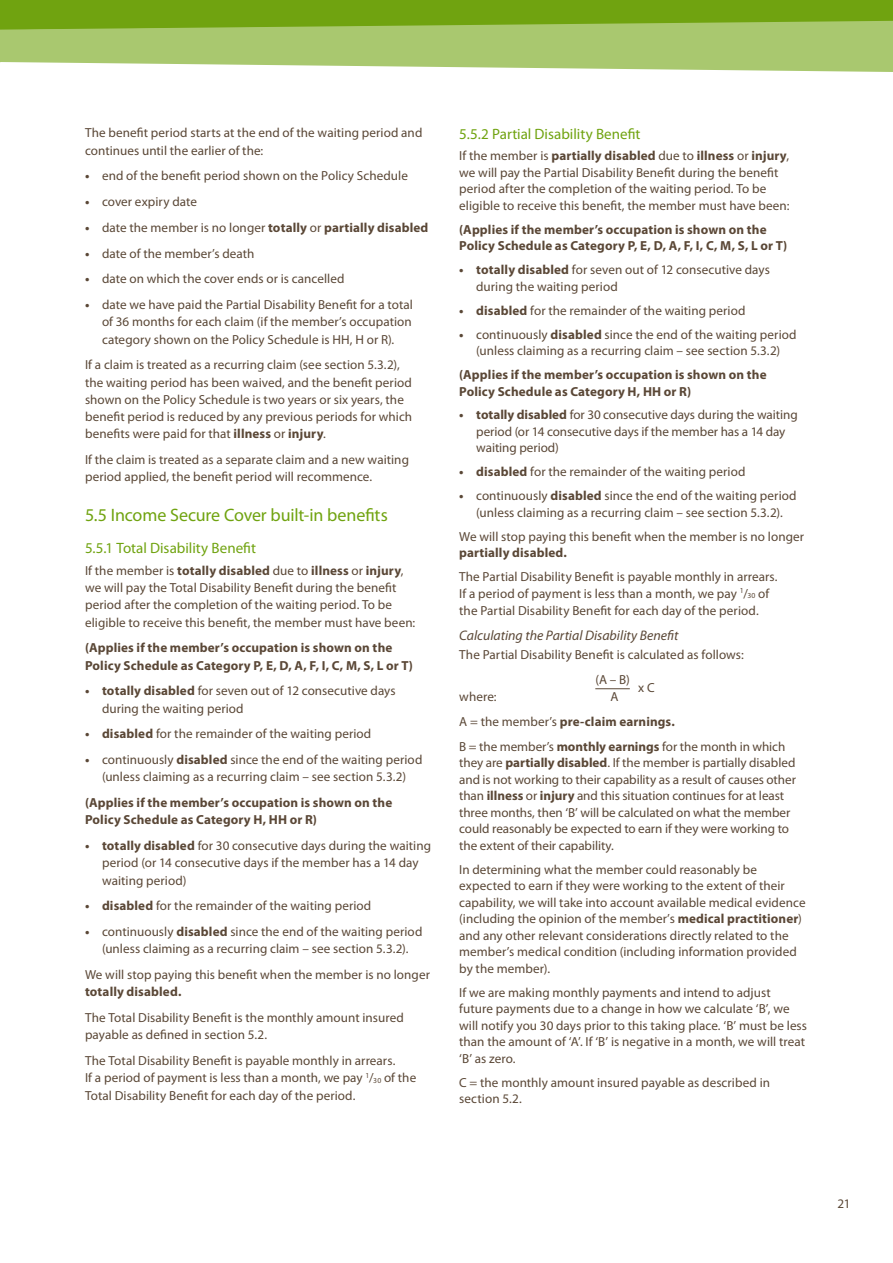
<style>
.page{position:relative;width:893px;height:1263px;background:#fff}
.page>*{position:absolute;margin:0;border:0;box-sizing:border-box;transform-origin:0 0}
.t1{font:18px "Myriad Pro";letter-spacing:-.01em;color:#70a310}
.t2{font:15px "Myriad Pro";color:#70a310}
.t3{font:italic 13.8px "Myriad Pro";color:#5a4736}
.t4{font:13.2px/16.5px "Myriad Pro";letter-spacing:.005em;color:#5a4736}
.t5{font:700 13.2px/17.2px "Myriad Pro";letter-spacing:.01em;color:#5a4736}
.s1{font-weight:700}
.s2{font-weight:400}
.s3{font-size:7.65px}
</style>
<div class="page">
<div style="left:0;top:0;width:893px;height:21px;background:#70a310"></div>
<svg style="left:0;top:21px;width:893px;height:51px;background:#acca75"></svg>
<hr style="left:595px;top:688px;width:35px;height:1px;background:#5a4736">
<p class="t4" style="left:85px;top:124px;width:339px;line-height:17.2px">The benefit period starts at the end of the waiting period and continues until the earlier of the:</p>
<p class="t4" style="left:85px;top:168px;width:324px"><span class="s1">•</span> end of the benefit period shown on the Policy Schedule</p>
<p class="t4" style="left:85px;top:193px;width:113px"><span class="s1">•</span> cover expiry date</p>
<p class="t5" style="left:85px;top:218px;width:345px">• <span class="s2">date the member is no longer</span> totally <span class="s2">or</span> partially disabled</p>
<p class="t4" style="left:85px;top:245px;width:171px"><span class="s1">•</span> date of the member’s death</p>
<p class="t4" style="left:85px;top:271px;width:261px"><span class="s1">•</span> date on which the cover ends or is cancelled</p>
<p class="t4" style="left:102px;top:296px;width:312px;line-height:17.2px;text-align:justify;text-indent:-17px"><span class="s1">•</span> date we have paid the Partial Disability Benefit for a total of 36 months for each claim (if the member’s occupation category shown on the Policy Schedule is HH, H or R).</p>
<p class="t4" style="left:85px;top:356px;width:329px;line-height:17.2px">If a claim is treated as a recurring claim (see section 5.3.2), the waiting period has been waived, and the benefit period shown on the Policy Schedule is two years or six years, the benefit period is reduced by any previous periods for which benefits were paid for that <span class="s1">illness</span> or <span class="s1">injury</span>.</p>
<p class="t4" style="left:85px;top:451px;width:325px;line-height:17.2px">If the claim is treated as a separate claim and a new waiting period applied, the benefit period will recommence.</p>
<h1 class="t1" style="left:85px;top:504px;width:303px">5.5 Income Secure Cover built-in benefits</h1>
<p class="t2" style="left:85px;top:539px;width:173px">5.5.1 Total Disability Benefit</p>
<p class="t4" style="left:85px;top:561px;width:332px;line-height:17.2px">If the member is <span class="s1">totally disabled</span> due to <span class="s1">illness</span> or <span class="s1">injury</span>, we will pay the Total Disability Benefit during the benefit period after the completion of the waiting period. To be eligible to receive this benefit, the member must have been:</p>
<p class="t5" style="left:85px;top:639px;width:330px">(Applies if the member’s occupation is shown on the<br>Policy Schedule as Category P, E, D, A, F, I, C, M, S, L or T)</p>
<p class="t4" style="left:102px;top:682px;width:294px;line-height:17.2px;text-indent:-17px"><span class="s1">• totally disabled</span> for seven out of 12 consecutive days during the waiting period</p>
<p class="t4" style="left:85px;top:725px;width:288px"><span class="s1">• disabled</span> for the remainder of the waiting period</p>
<p class="t4" style="left:85px;top:751px;width:339px;line-height:17.2px;text-align:center"><span class="s1">•</span> continuously <span class="s1">disabled</span> since the end of the waiting period (unless claiming as a recurring claim – see section 5.3.2)</p>
<p class="t5" style="left:85px;top:793px;width:309px">(Applies if the member’s occupation is shown on the<br>Policy Schedule as Category H, HH or R)</p>
<p class="t4" style="left:102px;top:837px;width:331px;line-height:17.2px;text-indent:-17px"><span class="s1">• totally disabled</span> for 30 consecutive days during the waiting period (or 14 consecutive days if the member has a 14 day waiting period)</p>
<p class="t4" style="left:85px;top:897px;width:288px"><span class="s1">• disabled</span> for the remainder of the waiting period</p>
<p class="t4" style="left:85px;top:923px;width:339px;line-height:17.2px;text-align:center"><span class="s1">•</span> continuously <span class="s1">disabled</span> since the end of the waiting period (unless claiming as a recurring claim – see section 5.3.2).</p>
<p class="t4" style="left:85px;top:966px;width:347px">We will stop paying this benefit when the member is no longer</p>
<p class="t5" style="left:85px;top:983px;width:98px">totally disabled.</p>
<p class="t4" style="left:85px;top:1009px;width:320px;line-height:17.2px">The Total Disability Benefit is the monthly amount insured payable as defined in section 5.2.</p>
<p class="t4" style="left:85px;top:1052px;width:333px;line-height:17.2px">The Total Disability Benefit is payable monthly in arrears.<br>If a period of payment is less than a month, we pay <sup>1</sup>/<span class="s3">30</span> of the<br>Total Disability Benefit for each day of the period.</p>
<p class="t2" style="left:459px;top:125px;width:183px">5.5.2 Partial Disability Benefit</p>
<p class="t4" style="left:459px;top:147px;width:332px">If the member is <span class="s1">partially disabled</span> due to <span class="s1">illness</span> or <span class="s1">injury</span>, we will pay the Partial Disability Benefit during the benefit period after the completion of the waiting period. To be eligible to receive this benefit, the member must have been:</p>
<p class="t5" style="left:459px;top:221px;width:330px;line-height:16.5px">(Applies if the member’s occupation is shown on the<br>Policy Schedule as Category P, E, D, A, F, I, C, M, S, L or T)</p>
<p class="t4" style="left:476px;top:261px;width:294px;text-indent:-17px"><span class="s1">• totally disabled</span> for seven out of 12 consecutive days during the waiting period</p>
<p class="t4" style="left:459px;top:302px;width:288px"><span class="s1">• disabled</span> for the remainder of the waiting period</p>
<p class="t4" style="left:459px;top:326px;width:339px;text-align:center"><span class="s1">•</span> continuously <span class="s1">disabled</span> since the end of the waiting period (unless claiming as a recurring claim – see section 5.3.2)</p>
<p class="t5" style="left:459px;top:366px;width:309px;line-height:16.5px">(Applies if the member’s occupation is shown on the<br>Policy Schedule as Category H, HH or R)</p>
<p class="t4" style="left:476px;top:407px;width:323px;text-indent:-17px"><span class="s1">• totally disabled</span> for 30 consecutive days during the waiting period (or 14 consecutive days if the member has a 14 day waiting period)</p>
<p class="t4" style="left:459px;top:463px;width:288px"><span class="s1">• disabled</span> for the remainder of the waiting period</p>
<p class="t4" style="left:459px;top:487px;width:339px;text-align:center"><span class="s1">•</span> continuously <span class="s1">disabled</span> since the end of the waiting period (unless claiming as a recurring claim – see section 5.3.2).</p>
<p class="t4" style="left:459px;top:528px;width:347px">We will stop paying this benefit when the member is no longer</p>
<p class="t5" style="left:459px;top:544px;width:109px">partially disabled.</p>
<p class="t4" style="left:459px;top:568px;width:320px;line-height:17px">The Partial Disability Benefit is payable monthly in arrears.<br>If a period of payment is less than a month, we pay <sup>1</sup>/<span class="s3">30</span> of the Partial Disability Benefit for each day of the period.</p>
<p class="t3" style="left:459px;top:627px;width:221px">Calculating the Partial Disability Benefit</p>
<p class="t4" style="left:595px;top:642px;width:150px;line-height:25px;text-indent:-136px">The Partial Disability Benefit is calculated as follows: (A – B)</p>
<p class="t4" style="left:638px;top:679px;width:18px">x C</p>
<p class="t4" style="left:459px;top:688px;width:39px">where:</p>
<p class="t4" style="left:459px;top:684px;width:328px;line-height:25px;text-indent:151px">A<br>A = the member’s <span class="s1">pre-claim earnings.<br></span>B = the member’s <span class="s1">monthly earnings</span> for the month in which</p>
<p class="t4" style="left:459px;top:754px;width:338px">they are <span class="s1">partially disabled</span>. If the member is partially disabled and is not working to their capability as a result of causes other than <span class="s1">illness</span> or <span class="s1">injury</span> and this situation continues for at least three months, then ‘B’ will be calculated on what the member could reasonably be expected to earn if they were working to the extent of their capability.</p>
<p class="t4" style="left:459px;top:861px;width:348px">In determining what the member could reasonably be expected to earn if they were working to the extent of their capability, we will take into account available medical evidence (including the opinion of the member’s <span class="s1">medical practitioner</span>) and any other relevant considerations directly related to the member’s medical condition (including information provided by the member).</p>
<p class="t4" style="left:459px;top:984px;width:347px">If we are making monthly payments and intend to adjust future payments due to a change in how we calculate ‘B’, we will notify you 30 days prior to this taking place. ‘B’ must be less than the amount of ‘A’. If ‘B’ is negative in a month, we will treat ‘B’ as zero.</p>
<p class="t4" style="left:459px;top:1074px;width:312px">C = the monthly amount insured payable as described in section 5.2.</p>
<p class="t4" style="left:837px;top:1195px;width:14px">21</p>
</div>
